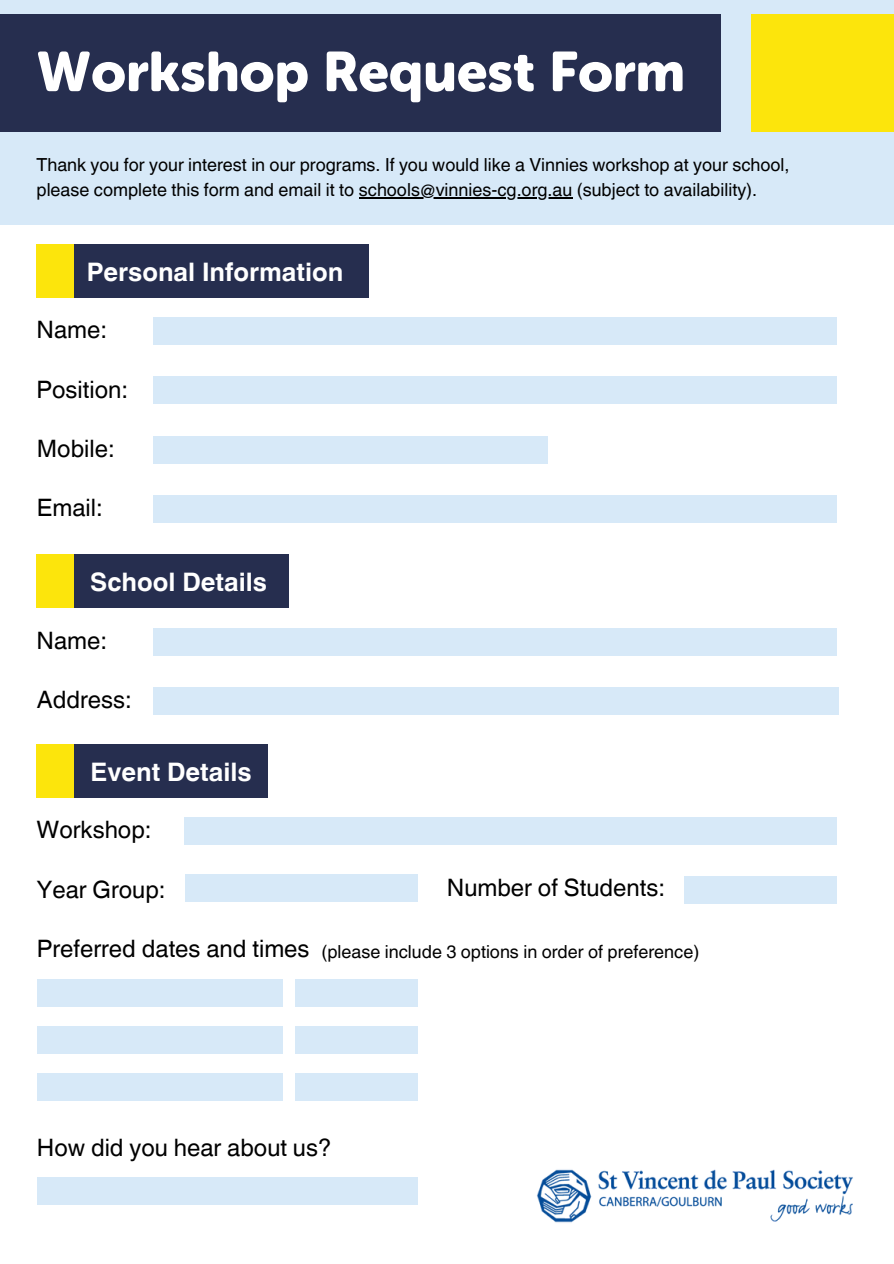
<style>
.page{position:relative;width:894px;height:1264px;background:#fff}
.page>*{position:absolute;margin:0;border:0;box-sizing:border-box;transform-origin:0 0}
.t1{font:55.5px "Museo Sans Rounded 900";color:#fff}
.t2{font:700 25.5px "Helvetica World";color:#fff}
.t3{font:24px "Helvetica World";color:#000}
.t4{font:18px/24.8px "Helvetica World";color:#000}
</style>
<div class="page">
<div style="left:0;top:0;width:893px;height:225px;background:#d7e9f8"></div>
<div style="left:0;top:14px;width:720px;height:117px;background:#262e4f"></div>
<div style="left:751px;top:14px;width:142px;height:117px;background:#fce50c"></div>
<div style="left:153px;top:317px;width:683px;height:28px;background:#d7e9f8"></div>
<div style="left:153px;top:376px;width:683px;height:28px;background:#d7e9f8"></div>
<div style="left:153px;top:436px;width:394px;height:27px;background:#d7e9f8"></div>
<div style="left:153px;top:495px;width:683px;height:28px;background:#d7e9f8"></div>
<div style="left:74px;top:244px;width:294px;height:54px;background:#262e4f"></div>
<div style="left:37px;top:244px;width:37px;height:54px;background:#fce50c"></div>
<div style="left:153px;top:627px;width:683px;height:28px;background:#d7e9f8"></div>
<div style="left:153px;top:687px;width:685px;height:27px;background:#d7e9f8"></div>
<div style="left:74px;top:554px;width:215px;height:54px;background:#262e4f"></div>
<div style="left:37px;top:554px;width:37px;height:54px;background:#fce50c"></div>
<div style="left:185px;top:817px;width:651px;height:28px;background:#d7e9f8"></div>
<div style="left:185px;top:874px;width:232px;height:28px;background:#d7e9f8"></div>
<div style="left:74px;top:744px;width:193px;height:53px;background:#262e4f"></div>
<div style="left:37px;top:744px;width:37px;height:53px;background:#fce50c"></div>
<div style="left:37px;top:979px;width:245px;height:28px;background:#d7e9f8"></div>
<div style="left:37px;top:1026px;width:245px;height:28px;background:#d7e9f8"></div>
<div style="left:37px;top:1073px;width:245px;height:28px;background:#d7e9f8"></div>
<div style="left:294px;top:979px;width:123px;height:28px;background:#d7e9f8"></div>
<div style="left:294px;top:1026px;width:123px;height:28px;background:#d7e9f8"></div>
<div style="left:294px;top:1073px;width:123px;height:28px;background:#d7e9f8"></div>
<img style="left:537px;top:1169px;width:316px;height:54px">
<hr style="left:358px;top:197px;width:214px;height:1px;background:#000">
<div style="left:37px;top:1176px;width:380px;height:28px;background:#d7e9f8"></div>
<div style="left:684px;top:876px;width:152px;height:28px;background:#d7e9f8"></div>
<h3 class="t1" style="left:37px;top:39px;width:649px">Workshop Request Form</h3>
<p class="t4" style="left:37px;top:153px;width:754px">Thank you for your interest in our programs. If you would like a Vinnies workshop at your school, please complete this form and email it to schools@vinnies-cg.org.au (subject to availability).</p>
<h3 class="t2" style="left:87px;top:251px;width:258px">Personal Information</h3>
<h3 class="t3" style="left:37px;top:316px;width:72px">Name:</h3>
<h3 class="t3" style="left:37px;top:375px;width:93px">Position:</h3>
<h3 class="t3" style="left:37px;top:434px;width:79px">Mobile:</h3>
<h2 class="t3" style="left:37px;top:494px;width:67px">Email:</h2>
<h3 class="t2" style="left:90px;top:561px;width:178px">School Details</h3>
<h3 class="t3" style="left:37px;top:626px;width:72px">Name:</h3>
<h2 class="t3" style="left:37px;top:685px;width:97px">Address:</h2>
<h3 class="t2" style="left:91px;top:751px;width:162px">Event Details</h3>
<h3 class="t3" style="left:37px;top:815px;width:116px">Workshop:</h3>
<h3 class="t3" style="left:37px;top:875px;width:130px">Year Group:</h3>
<h3 class="t3" style="left:446px;top:873px;width:220px">Number of Students:</h3>
<h1 class="t3" style="left:37px;top:934px;width:274px">Preferred dates and times</h1>
<p class="t4" style="left:321px;top:938px;width:379px">(please include 3 options in order of preference)</p>
<p class="t3" style="left:37px;top:1133px;width:296px">How did you hear about us?</p>
</div>
